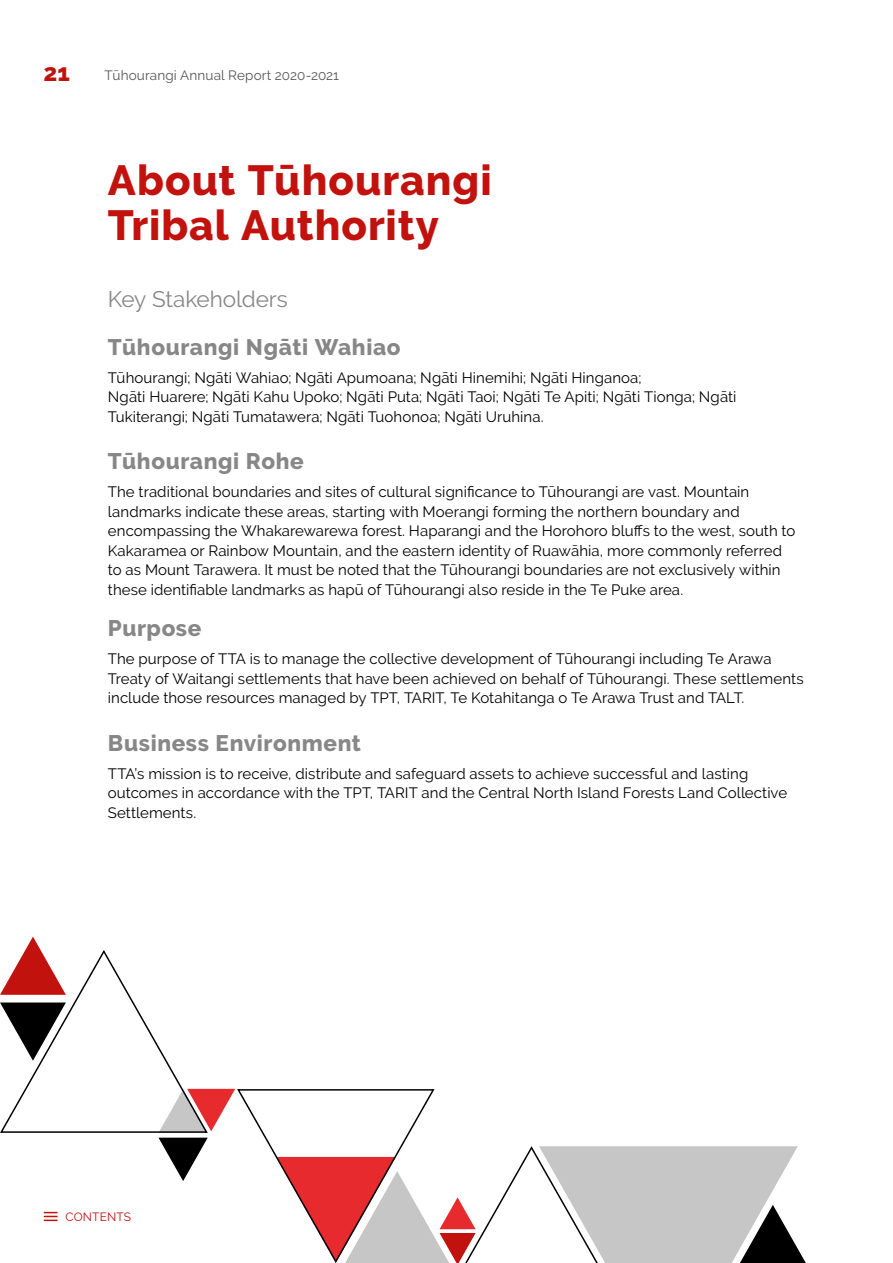
<style>
.page{position:relative;width:893px;height:1263px;background:#fff}
.page>*{position:absolute;margin:0;border:0;box-sizing:border-box;transform-origin:0 0}
.t1{font:800 42px/45px "Raleway";letter-spacing:.025em;color:#c2120e}
.t2{font:800 24px "Raleway";color:#c2120e}
.t3{font:800 22.5px "Raleway";letter-spacing:.03em;color:#878787}
.t4{font:22.5px "Raleway";letter-spacing:-.005em;color:#878787}
.t5{font:15px/19.5px "Raleway";letter-spacing:.005em;color:#000}
.t6{font:13.5px "Raleway";letter-spacing:.01em;color:#575756}
.t7{font:12px "Raleway";letter-spacing:.01em;color:#c2120e}
</style>
<div class="page">
<svg style="left:0;top:936px;width:806px;height:327px"></svg>
<h2 class="t2" style="left:44px;top:59px;width:28px">21</h2>
<p class="t6" style="left:105px;top:67px;width:236px">Tūhourangi Annual Report 2020-2021</p>
<h1 class="t1" style="left:108px;top:158px;width:385px">About Tūhourangi<br>Tribal Authority</h1>
<h3 class="t4" style="left:108px;top:286px;width:181px">Key Stakeholders</h3>
<h3 class="t3" style="left:108px;top:334px;width:294px">Tūhourangi Ngāti Wahiao</h3>
<p class="t5" style="left:108px;top:368px;width:630px">Tūhourangi; Ngāti Wahiao; Ngāti Apumoana; Ngāti Hinemihi; Ngāti Hinganoa;<br>Ngāti Huarere; Ngāti Kahu Upoko; Ngāti Puta; Ngāti Taoi; Ngāti Te Apiti; Ngāti Tionga; Ngāti<br>Tukiterangi; Ngāti Tumatawera; Ngāti Tuohonoa; Ngāti Uruhina.</p>
<h3 class="t3" style="left:108px;top:448px;width:197px">Tūhourangi Rohe</h3>
<p class="t5" style="left:108px;top:482px;width:689px">The traditional boundaries and sites of cultural significance to Tūhourangi are vast. Mountain landmarks indicate these areas, starting with Moerangi forming the northern boundary and encompassing the Whakarewarewa forest. Haparangi and the Horohoro bluffs to the west, south to Kakaramea or Rainbow Mountain, and the eastern identity of Ruawāhia, more commonly referred to as Mount Tarawera. It must be noted that the Tūhourangi boundaries are not exclusively within these identifiable landmarks as hapū of Tūhourangi also reside in the Te Puke area.</p>
<h3 class="t3" style="left:108px;top:616px;width:95px">Purpose</h3>
<p class="t5" style="left:108px;top:649px;width:697px">The purpose of TTA is to manage the collective development of Tūhourangi including Te Arawa<br>Treaty of Waitangi settlements that have been achieved on behalf of Tūhourangi. These settlements include those resources managed by TPT, TARIT, Te Kotahitanga o Te Arawa Trust and TALT.</p>
<h3 class="t3" style="left:108px;top:730px;width:255px">Business Environment</h3>
<p class="t5" style="left:108px;top:764px;width:681px">TTA’s mission is to receive, distribute and safeguard assets to achieve successful and lasting outcomes in accordance with the TPT, TARIT and the Central North Island Forests Land Collective<br>Settlements.</p>
<p class="t7" style="left:65px;top:1210px;width:67px">CONTENTS</p>
</div>
